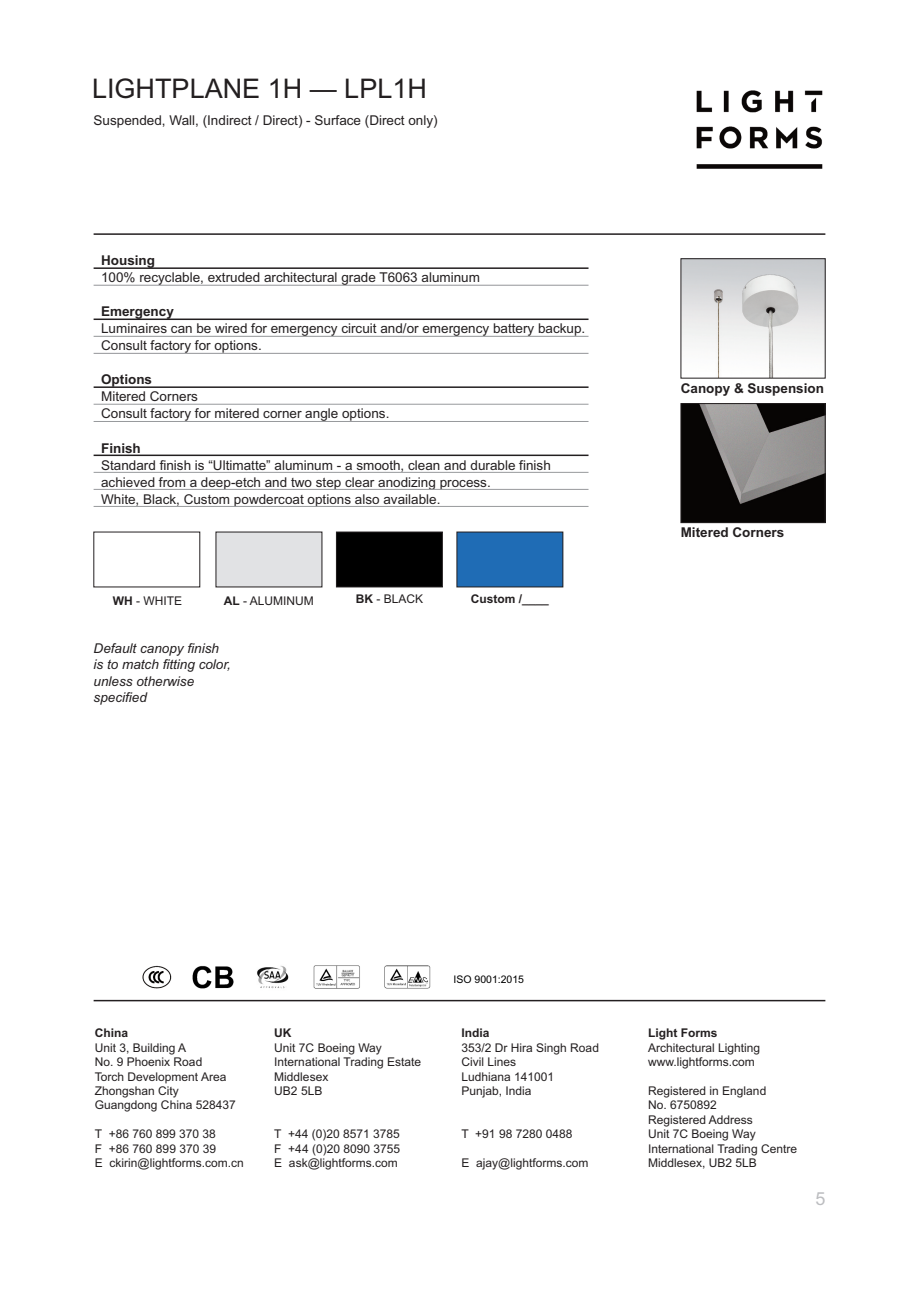
<style>
.page{position:relative;width:919px;height:1289px;background:#fff}
.page>*{position:absolute;margin:0;border:0;box-sizing:border-box;transform-origin:0 0}
.t1{font:27px "Arial";color:#231f20}
.t2{font:18px "Arial";color:#bcbdc0}
.t3{font:13.5px/17.1px "Arial";color:#231f20}
.t4{font:italic 13.5px/16.2px "Arial";color:#231f20}
.t5{font:700 13.5px "Arial";color:#231f20}
.t6{font:12px/14.4px "Arial";color:#231f20}
.t7{font:700 12px "Arial";color:#231f20}
.t8{font:10.5px "Arial";color:#000}
.s1{font-weight:700}
</style>
<div class="page">
<img style="left:696px;top:90px;width:127px;height:79px">
<img style="left:682px;top:260px;width:141px;height:116px">
<hr style="left:94px;top:999px;width:731px;height:2px;background:#231f20">
<hr style="left:94px;top:267px;width:494px;height:2px;background:#231f20">
<hr style="left:94px;top:285px;width:494px;height:1px;background:#939598">
<hr style="left:94px;top:318px;width:494px;height:2px;background:#231f20">
<hr style="left:94px;top:336px;width:494px;height:1px;background:#939598">
<hr style="left:94px;top:353px;width:494px;height:1px;background:#939598">
<div style="left:216px;top:532px;width:106px;height:54px;background:#e1e2e4"></div>
<div style="left:336px;top:532px;width:106px;height:54px;background:#000"></div>
<div style="left:336px;top:532px;width:106px;height:55px;border:1px solid #231f20"></div>
<img style="left:682px;top:405px;width:141px;height:116px">
<div style="left:680px;top:403px;width:145px;height:120px;border:1px solid #231f20"></div>
<hr style="left:94px;top:233px;width:731px;height:2px;background:#231f20">
<hr style="left:94px;top:386px;width:494px;height:2px;background:#231f20">
<hr style="left:94px;top:404px;width:494px;height:1px;background:#97999c">
<hr style="left:94px;top:454px;width:494px;height:2px;background:#231f20">
<hr style="left:94px;top:472px;width:494px;height:1px;background:#97999c">
<hr style="left:94px;top:489px;width:494px;height:1px;background:#97999c">
<hr style="left:94px;top:506px;width:494px;height:1px;background:#97999c">
<div style="left:457px;top:532px;width:105px;height:54px;background:#1f6cb5"></div>
<hr style="left:94px;top:421px;width:494px;height:1px;background:#97999c">
<img style="left:192px;top:965px;width:42px;height:24px">
<img style="left:142px;top:965px;width:30px;height:24px">
<img style="left:257px;top:965px;width:32px;height:24px">
<img style="left:313px;top:965px;width:47px;height:24px">
<img style="left:384px;top:965px;width:47px;height:24px">
<h1 class="t1" style="left:92px;top:73px;width:336px">LIGHTPLANE 1H — LPL1H</h1>
<p class="t3" style="left:94px;top:112px;width:345px">Suspended, Wall, (Indirect / Direct) - Surface (Direct only)</p>
<p class="t5" style="left:101px;top:253px;width:55px">Housing</p>
<p class="t3" style="left:101px;top:269px;width:380px">100% recyclable, extruded architectural grade T6063 aluminum</p>
<p class="t5" style="left:101px;top:304px;width:74px">Emergency</p>
<p class="t3" style="left:101px;top:320px;width:485px">Luminaires can be wired for emergency circuit and/or emergency battery backup.<br>Consult factory for options.</p>
<p class="t5" style="left:101px;top:372px;width:52px">Options</p>
<p class="t3" style="left:101px;top:388px;width:290px">Mitered Corners<br>Consult factory for mitered corner angle options.</p>
<p class="t5" style="left:101px;top:440px;width:41px">Finish</p>
<p class="t3" style="left:101px;top:456px;width:451px">Standard finish is “Ultimatte” aluminum - a smooth, clean and durable finish achieved from a deep-etch and two step clear anodizing process.<br>White, Black, Custom powdercoat options also available.</p>
<p class="t6" style="left:113px;top:594px;width:71px"><span class="s1">WH</span> - WHITE</p>
<p class="t6" style="left:224px;top:594px;width:91px"><span class="s1">AL</span> - ALUMINUM</p>
<p class="t6" style="left:356px;top:592px;width:69px"><span class="s1">BK</span> - BLACK</p>
<p class="t4" style="left:94px;top:640px;width:139px">Default canopy finish is to match fitting color, unless otherwise specified</p>
<p class="t7" style="left:471px;top:592px;width:80px">Custom /____</p>
<p class="t5" style="left:680px;top:380px;width:145px">Canopy &amp; Suspension</p>
<p class="t5" style="left:680px;top:524px;width:105px">Mitered Corners</p>
<p class="t7" style="left:95px;top:1026px;width:35px">China</p>
<p class="t6" style="left:95px;top:1040px;width:142px">Unit 3, Building A<br>No. 9 Phoenix Road<br>Torch Development Area<br>Zhongshan City<br>Guangdong China 528437</p>
<p class="t6" style="left:95px;top:1126px;width:150px">T +86 760 899 370 38<br>F +86 760 899 370 39<br>E ckirin@lightforms.com.cn</p>
<p class="t7" style="left:274px;top:1026px;width:19px">UK</p>
<p class="t6" style="left:274px;top:1040px;width:148px">Unit 7C Boeing Way<br>International Trading Estate<br>Middlesex<br>UB2 5LB</p>
<p class="t6" style="left:274px;top:1126px;width:127px;text-align:justify">T +44 (0)20 8571 3785<br>F +44 (0)20 8090 3755<br>E ask@lightforms.com</p>
<p class="t8" style="left:453px;top:973px;width:72px">ISO 9001:2015</p>
<p class="t7" style="left:461px;top:1026px;width:30px">India</p>
<p class="t6" style="left:461px;top:1040px;width:139px">353/2 Dr Hira Singh Road<br>Civil Lines<br>Ludhiana 141001<br>Punjab, India</p>
<p class="t6" style="left:461px;top:1126px;width:112px">T +91 98 7280 0488</p>
<p class="t6" style="left:461px;top:1155px;width:128px">E ajay@lightforms.com</p>
<p class="t7" style="left:648px;top:1026px;width:71px">Light Forms</p>
<p class="t6" style="left:648px;top:1040px;width:114px">Architectural Lighting www.lightforms.com</p>
<p class="t6" style="left:648px;top:1083px;width:150px">Registered in England<br>No. 6750892<br>Registered Address<br>Unit 7C Boeing Way<br>International Trading Centre<br>Middlesex, UB2 5LB</p>
<h2 class="t2" style="left:815px;top:1188px;width:12px">5</h2>
</div>
